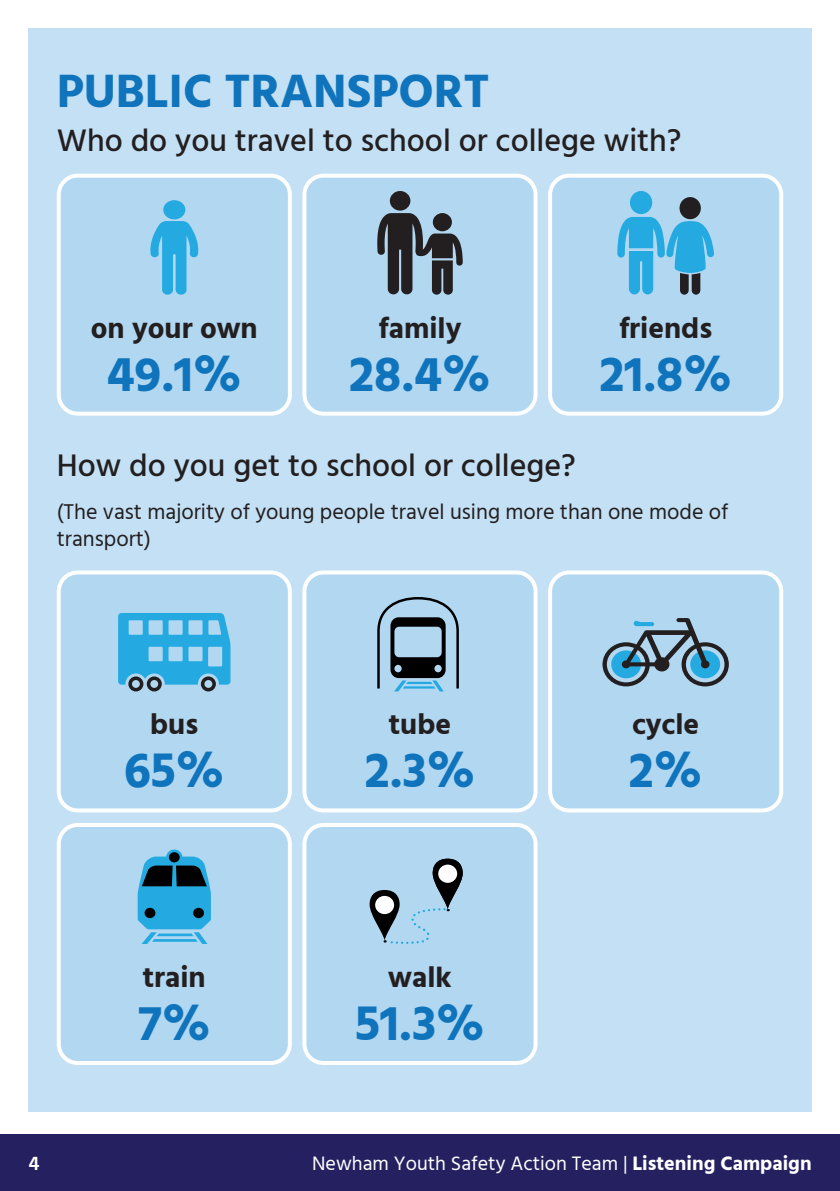
<style>
.page{position:relative;width:840px;height:1191px;background:#fff}
.page>*{position:absolute;margin:0;border:0;box-sizing:border-box;transform-origin:0 0}
.BODY{font:700 49.8px "Hind";color:#1074bc}
.Big_HEAD{font:700 48px "Hind";color:#1074bc}
.BODY-2{font:500 32px "Hind";color:#231f20}
.BODY-3{font:700 29.6px "Hind";color:#231f20}
.BODY-4{font:22px/26.4px "Hind";color:#231f20}
.t1{font:20px "Hind";color:#fff}
.t2{font:600 20px "Hind";color:#fff}
.s1{font-weight:700}
</style>
<div class="page">
<div style="left:0;top:1134px;width:839px;height:57px;background:#252161"></div>
<div style="left:28px;top:28px;width:783px;height:1083px;background:#c3e0f4"></div>
<div style="left:59px;top:176px;width:231px;height:238px;background:#b1d7f1;border-radius:19px"></div>
<div style="left:57px;top:174px;width:235px;height:242px;border:4px solid #fff;border-radius:19px"></div>
<div style="left:304px;top:176px;width:231px;height:238px;background:#b1d7f1;border-radius:19px"></div>
<div style="left:302px;top:174px;width:235px;height:242px;border:4px solid #fff;border-radius:19px"></div>
<div style="left:550px;top:176px;width:230px;height:238px;background:#b1d7f1;border-radius:19px"></div>
<div style="left:548px;top:174px;width:234px;height:242px;border:4px solid #fff;border-radius:19px"></div>
<div style="left:389px;top:191px;width:21px;height:20px;background:#231f20;border-radius:50%"></div>
<svg style="left:377px;top:213px;width:85px;height:82px"></svg>
<div style="left:163px;top:200px;width:22px;height:19px;background:#24aae1;border-radius:50%"></div>
<svg style="left:150px;top:221px;width:49px;height:74px"></svg>
<div style="left:629px;top:191px;width:23px;height:23px;background:#24aae1;border-radius:50%"></div>
<div style="left:679px;top:197px;width:21px;height:22px;background:#231f20;border-radius:50%"></div>
<svg style="left:617px;top:217px;width:96px;height:78px"></svg>
<div style="left:59px;top:572px;width:231px;height:238px;background:#b1d7f1;border-radius:19px"></div>
<div style="left:57px;top:570px;width:235px;height:242px;border:4px solid #fff;border-radius:19px"></div>
<div style="left:304px;top:572px;width:231px;height:238px;background:#b1d7f1;border-radius:19px"></div>
<div style="left:302px;top:570px;width:235px;height:242px;border:4px solid #fff;border-radius:19px"></div>
<div style="left:550px;top:572px;width:230px;height:238px;background:#b1d7f1;border-radius:19px"></div>
<div style="left:548px;top:570px;width:234px;height:242px;border:4px solid #fff;border-radius:19px"></div>
<div style="left:59px;top:825px;width:231px;height:238px;background:#b1d7f1;border-radius:19px"></div>
<div style="left:57px;top:823px;width:235px;height:242px;border:4px solid #fff;border-radius:19px"></div>
<div style="left:304px;top:825px;width:231px;height:238px;background:#b1d7f1;border-radius:19px"></div>
<div style="left:302px;top:823px;width:235px;height:242px;border:4px solid #fff;border-radius:19px"></div>
<svg style="left:118px;top:613px;width:112px;height:78px"></svg>
<svg style="left:377px;top:597px;width:82px;height:94px"></svg>
<svg style="left:138px;top:849px;width:73px;height:95px"></svg>
<svg style="left:369px;top:890px;width:30px;height:50px"></svg>
<div style="left:374px;top:895px;width:20px;height:20px;background:#fff;border-radius:50%"></div>
<div style="left:373px;top:894px;width:22px;height:21px;border:2px solid #000;border-radius:50%"></div>
<svg style="left:384px;top:907px;width:64px;height:37px"></svg>
<svg style="left:432px;top:858px;width:30px;height:51px"></svg>
<div style="left:437px;top:864px;width:20px;height:19px;background:#fff;border-radius:50%"></div>
<div style="left:436px;top:863px;width:22px;height:21px;border:2px solid #000;border-radius:50%"></div>
<svg style="left:602px;top:618px;width:126px;height:68px"></svg>
<p class="Big_HEAD" style="left:57px;top:63px;width:434px">PUBLIC TRANSPORT</p>
<p class="BODY-2" style="left:57px;top:119px;width:625px">Who do you travel to school or college with?</p>
<p class="BODY-3" style="left:91px;top:310px;width:168px">on your own</p>
<p class="BODY" style="left:107px;top:344px;width:136px">49.1%</p>
<p class="BODY-3" style="left:378px;top:310px;width:84px">family</p>
<p class="BODY" style="left:349px;top:344px;width:143px">28.4%</p>
<p class="BODY-3" style="left:618px;top:310px;width:95px">friends</p>
<p class="BODY" style="left:599px;top:344px;width:134px">21.8%</p>
<p class="BODY-2" style="left:57px;top:443px;width:520px">How do you get to school or college?</p>
<p class="BODY-4" style="left:57px;top:500px;width:673px">(The vast majority of young people travel using more than one mode of transport)</p>
<p class="BODY-3" style="left:150px;top:706px;width:50px">bus</p>
<p class="BODY" style="left:124px;top:740px;width:102px">65%</p>
<p class="BODY-3" style="left:143px;top:960px;width:64px">train</p>
<p class="BODY" style="left:138px;top:993px;width:74px">7%</p>
<p class="BODY-3" style="left:388px;top:706px;width:64px">tube</p>
<p class="BODY" style="left:364px;top:740px;width:112px">2.3%</p>
<p class="BODY-3" style="left:388px;top:960px;width:65px">walk</p>
<p class="BODY" style="left:355px;top:993px;width:131px">51.3%</p>
<p class="BODY-3" style="left:631px;top:706px;width:69px">cycle</p>
<p class="BODY" style="left:628px;top:740px;width:75px">2%</p>
<p class="t2" style="left:28px;top:1149px;width:13px">4</p>
<p class="t1" style="left:312px;top:1149px;width:500px">Newham Youth Safety Action Team | <span class="s1">Listening Campaign</span></p>
</div>
